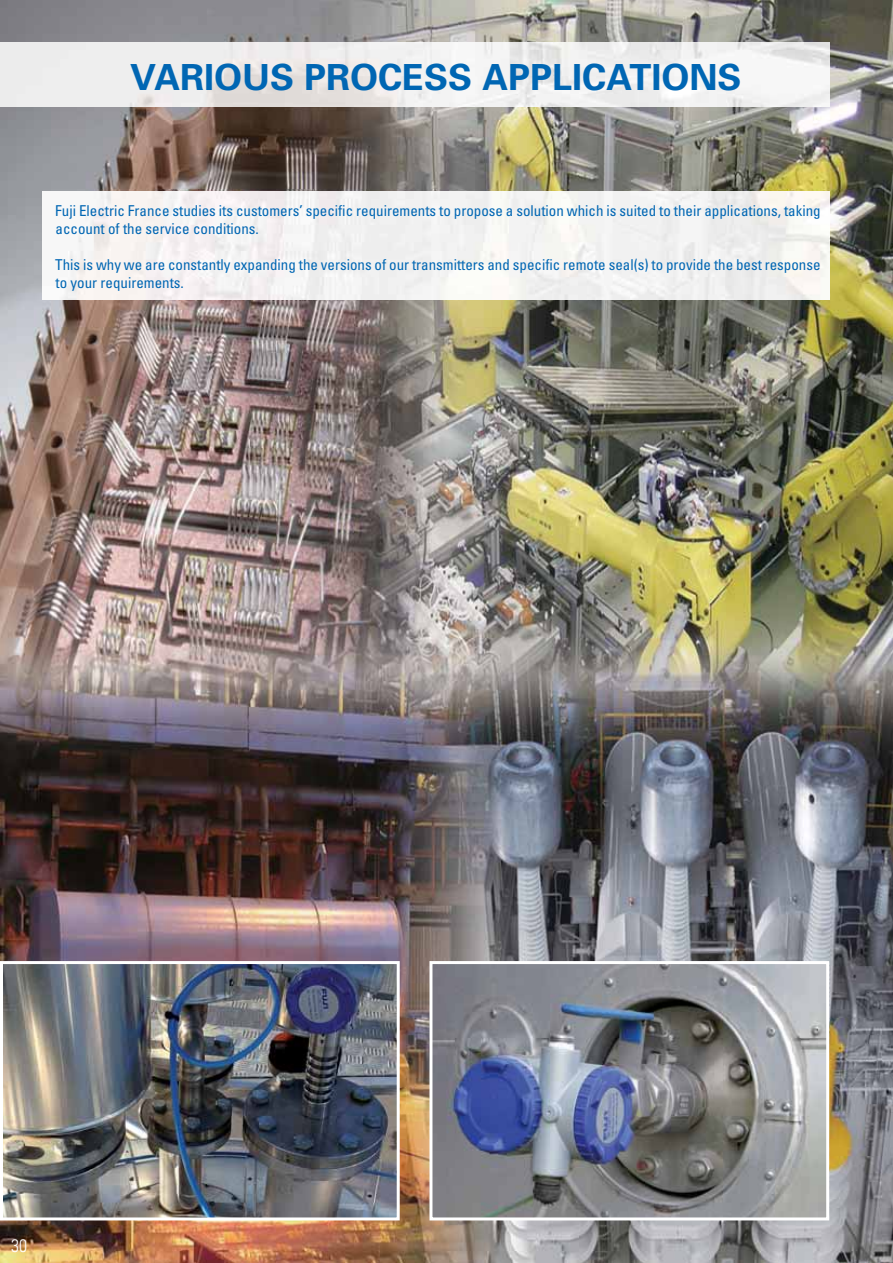
<style>
.page{position:relative;width:893px;height:1263px;background:#fff}
.page>*{position:absolute;margin:0;border:0;box-sizing:border-box;transform-origin:0 0}
.t1{font:700 36px "Univers";color:#0066b3}
.t2{font:300 condensed 18px "Univers";color:#fff}
.t3{font:condensed 15px/18px "Univers";color:#0066b3}
</style>
<div class="page">
<img style="left:0;top:0;width:893px;height:1263px">
<img style="left:43px;top:191px;width:786px;height:109px">
<img style="left:0;top:43px;width:829px;height:63px">
<img style="left:433px;top:965px;width:392px;height:251px">
<div style="left:429px;top:961px;width:400px;height:259px;border:3px solid #fff"></div>
<img style="left:4px;top:965px;width:392px;height:251px">
<div style="left:0;top:961px;width:400px;height:259px;border:3px solid #fff"></div>
<h1 class="t1" style="left:130px;top:64px;width:613px">VARIOUS PROCESS APPLICATIONS</h1>
<p class="t3" style="left:55px;top:203px;width:767px">Fuji Electric France studies its customers’ specific requirements to propose a solution which is suited to their applications, taking account of the service conditions.</p>
<p class="t3" style="left:55px;top:257px;width:767px">This is why we are constantly expanding the versions of our transmitters and specific remote seal(s) to provide the best response to your requirements.</p>
<p class="t2" style="left:11px;top:1239px;width:17px">30</p>
</div>
